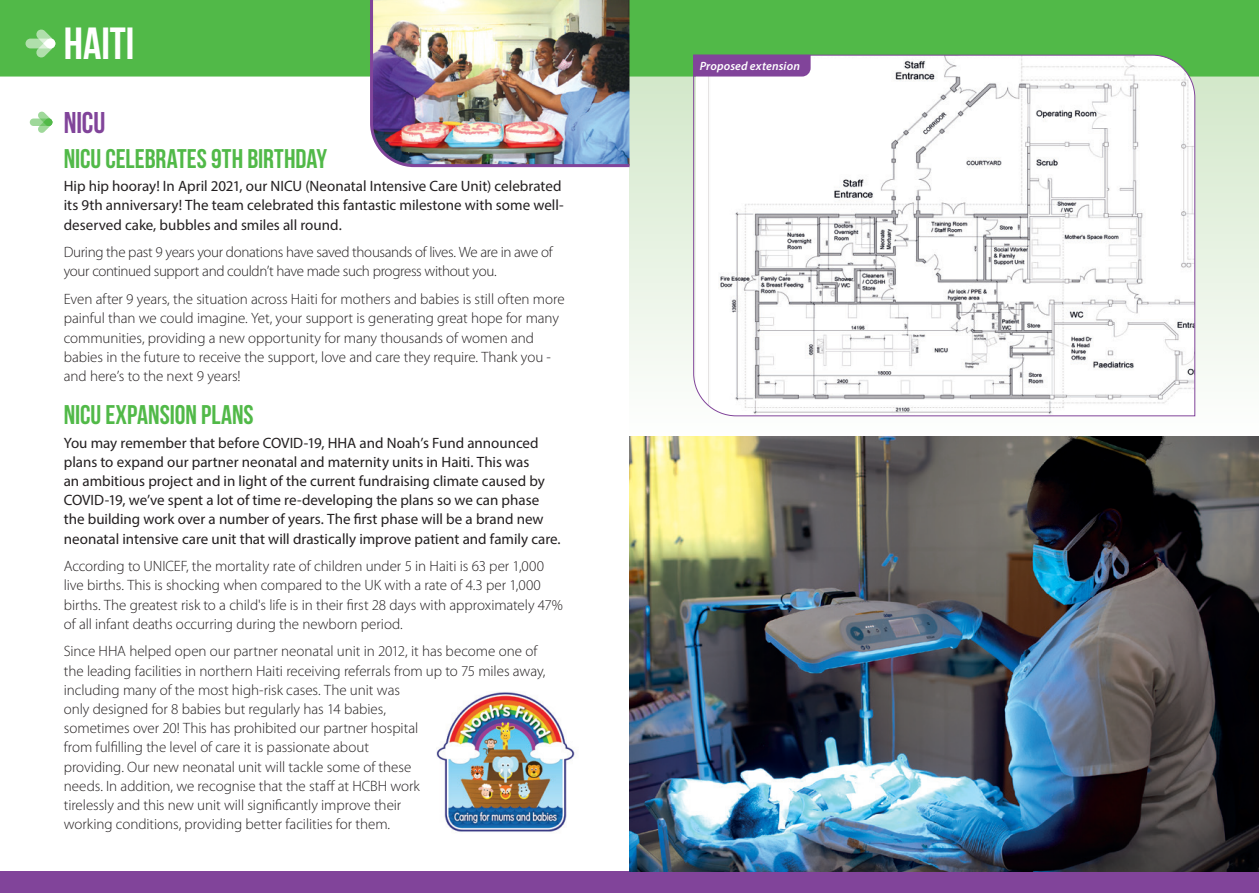
<style>
.page{position:relative;width:1259px;height:893px;background:#fff}
.page>*{position:absolute;margin:0;border:0;box-sizing:border-box;transform-origin:0 0}
.t1{font:45px "Bebas Neue";color:#fff}
.t2{font:30px "Bebas Neue";color:#81449a}
.t3{font:27px "Bebas Neue";color:#51b948}
.t4{font:300 15px/19.2px "Myriad Pro";letter-spacing:-.005em;color:#231f20}
.t5{font:15px/19.2px "Myriad Pro";color:#231f20}
.t6{font:300 15px/19.2px "Myriad Pro";letter-spacing:-.025em;color:#231f20}
.t7{font:italic 600 12px "Myriad Pro";letter-spacing:.01em;color:#fff}
</style>
<div class="page">
<div style="left:629px;top:77px;width:630px;height:360px;background:linear-gradient(to bottom,#d2e7c9,#fdfdfd)"></div>
<div style="left:0;top:872px;width:1259px;height:21px;background:#81449a"></div>
<div style="left:0;top:0;width:1259px;height:77px;background:#51b948"></div>
<div style="left:26px;top:39px;width:29px;height:9px;background:#b0dfac;border-radius:5px"></div>
<svg style="left:36px;top:30px;width:19px;height:27px"></svg>
<img style="left:368px;top:0;width:264px;height:169px">
<svg style="left:30px;top:112px;width:22px;height:21px"></svg>
<img style="left:436px;top:692px;width:139px;height:140px">
<img style="left:629px;top:437px;width:630px;height:435px">
<svg style="left:693px;top:54px;width:502px;height:363px"></svg>
<div style="left:693px;top:55px;width:117px;height:22px;background:#81449a"></div>
<h1 class="t1" style="left:64px;top:19px;width:72px">HAITI</h1>
<h2 class="t2" style="left:64px;top:106px;width:43px">NICU</h2>
<h3 class="t3" style="left:64px;top:144px;width:265px">NICU CELEBRATES 9TH BIRTHDAY</h3>
<p class="t5" style="left:64px;top:176px;width:501px">Hip hip hooray! In April 2021, our NICU (Neonatal Intensive Care Unit) celebrated its 9th anniversary! The team celebrated this fantastic milestone with some well&shy;deserved cake, bubbles and smiles all round.</p>
<p class="t6" style="left:64px;top:243px;width:490px">During the past 9 years your donations have saved thousands of lives. We are in awe of your continued support and couldn’t have made such progress without you.</p>
<p class="t4" style="left:64px;top:290px;width:502px">Even after 9 years, the situation across Haiti for mothers and babies is still often more painful than we could imagine. Yet, your support is generating great hope for many communities, providing a new opportunity for many thousands of women and babies in the future to receive the support, love and care they require. Thank you - and here’s to the next 9 years!</p>
<h3 class="t3" style="left:64px;top:400px;width:191px">NICU EXPANSION PLANS</h3>
<p class="t5" style="left:64px;top:433px;width:498px">You may remember that before COVID-19, HHA and Noah’s Fund announced plans to expand our partner neonatal and maternity units in Haiti. This was<br>an ambitious project and in light of the current fundraising climate caused by COVID-19, we’ve spent a lot of time re-developing the plans so we can phase the building work over a number of years. The first phase will be a brand new neonatal intensive care unit that will drastically improve patient and family care.</p>
<p class="t4" style="left:64px;top:557px;width:500px">According to UNICEF, the mortality rate of children under 5 in Haiti is 63 per 1,000 live births. This is shocking when compared to the UK with a rate of 4.3 per 1,000 births. The greatest risk to a child's life is in their first 28 days with approximately 47% of all infant deaths occurring during the newborn period.</p>
<p class="t4" style="left:64px;top:642px;width:483px">Since HHA helped open our partner neonatal unit in 2012, it has become one of the leading facilities in northern Haiti receiving referrals from up to 75 miles away, including many of the most high-risk cases. The unit was<br>only designed for 8 babies but regularly has 14 babies,<br>sometimes over 20! This has prohibited our partner hospital<br>from fulfilling the level of care it is passionate about<br>providing. Our new neonatal unit will tackle some of these<br>needs. In addition, we recognise that the staff at HCBH work<br>tirelessly and this new unit will significantly improve their<br>working conditions, providing better facilities for them.</p>
<p class="t7" style="left:699px;top:58px;width:102px">Proposed extension</p>
</div>
